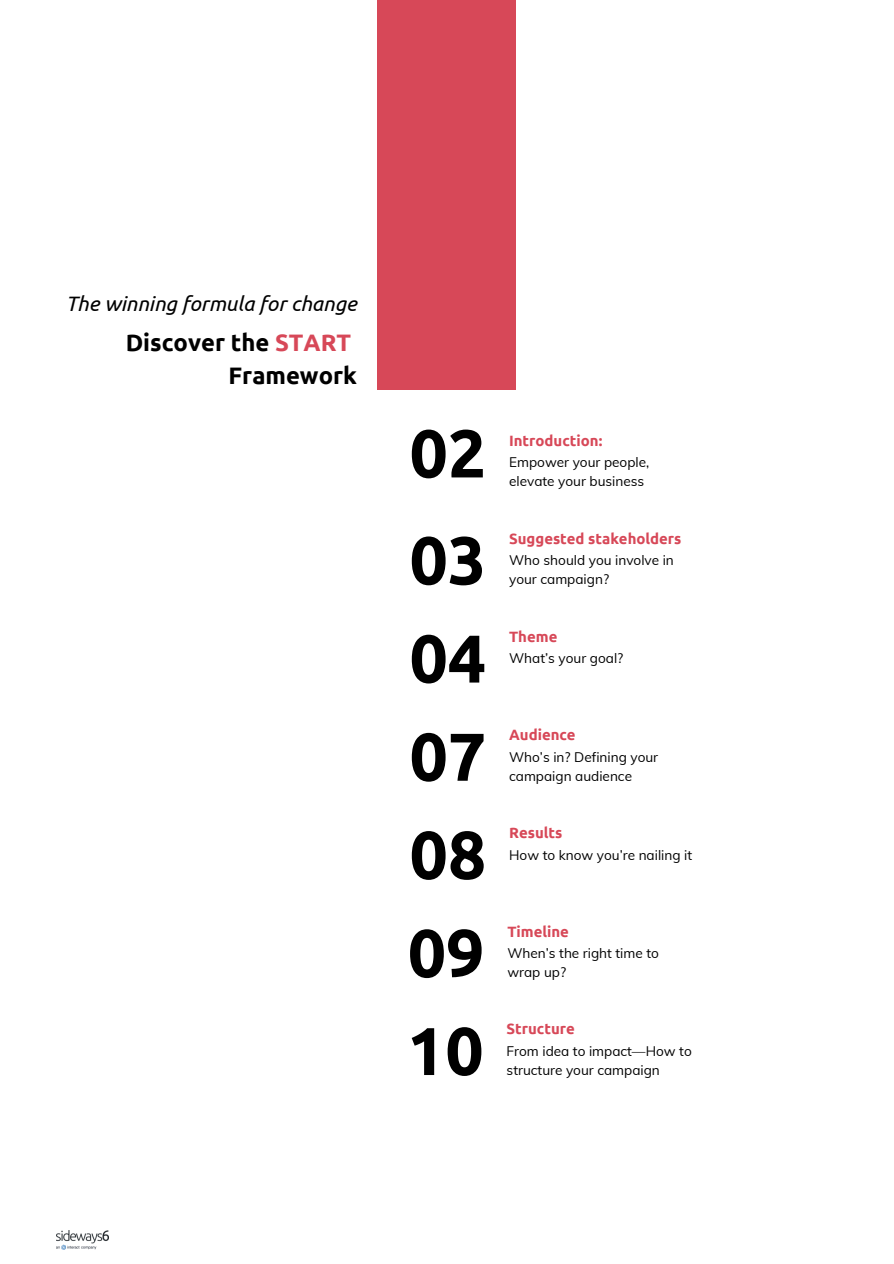
<style>
.page{position:relative;width:894px;height:1264px;background:#fff}
.page>*{position:absolute;margin:0;border:0;box-sizing:border-box;transform-origin:0 0}
.t1{font:700 67.5px "Ubuntu";color:#000}
.t2{font:700 23.85px/32.7px "Ubuntu";color:#000;text-align:right}
.t3{font:italic 20.85px "Ubuntu";color:#000}
.t4{font:700 14.85px "Ubuntu";color:#d74858}
.t5{font:13.65px/18.9px "Muli";color:#000}
.s1{color:#d74858}
</style>
<div class="page">
<img style="left:57px;top:1230px;width:51px;height:19px">
<div style="left:377px;top:0;width:138px;height:390px;background:#d74858"></div>
<h3 class="t3" style="left:66px;top:291px;width:292px">The winning formula for change</h3>
<h2 class="t2" style="left:126px;top:326px;width:233px">Discover the <span class="s1">START<br></span>Framework</h2>
<h1 class="t1" style="left:409px;top:412px;width:78px">02</h1>
<p class="t4" style="left:509px;top:431px;width:95px">Introduction:</p>
<p class="t5" style="left:509px;top:452px;width:141px">Empower your people, elevate your business</p>
<h1 class="t1" style="left:409px;top:519px;width:78px">03</h1>
<p class="t4" style="left:509px;top:529px;width:174px">Suggested stakeholders</p>
<p class="t5" style="left:509px;top:550px;width:166px">Who should you involve in your campaign?</p>
<h1 class="t1" style="left:409px;top:617px;width:78px">04</h1>
<p class="t4" style="left:509px;top:627px;width:50px">Theme</p>
<p class="t5" style="left:509px;top:648px;width:116px">What’s your goal?</p>
<h1 class="t1" style="left:409px;top:715px;width:78px">07</h1>
<p class="t4" style="left:509px;top:726px;width:68px">Audience</p>
<p class="t5" style="left:509px;top:746px;width:150px">Who’s in? Defining your campaign audience</p>
<h1 class="t1" style="left:409px;top:814px;width:78px">08</h1>
<p class="t4" style="left:509px;top:824px;width:55px">Results</p>
<p class="t5" style="left:509px;top:844px;width:184px">How to know you’re nailing it</p>
<h1 class="t1" style="left:407px;top:912px;width:78px">09</h1>
<p class="t4" style="left:507px;top:922px;width:63px">Timeline</p>
<p class="t5" style="left:507px;top:943px;width:153px">When’s the right time to wrap up?</p>
<h1 class="t1" style="left:407px;top:1010px;width:78px">10</h1>
<p class="t4" style="left:506px;top:1020px;width:70px">Structure</p>
<p class="t5" style="left:506px;top:1040px;width:187px">From idea to impact—How to structure your campaign</p>
</div>
